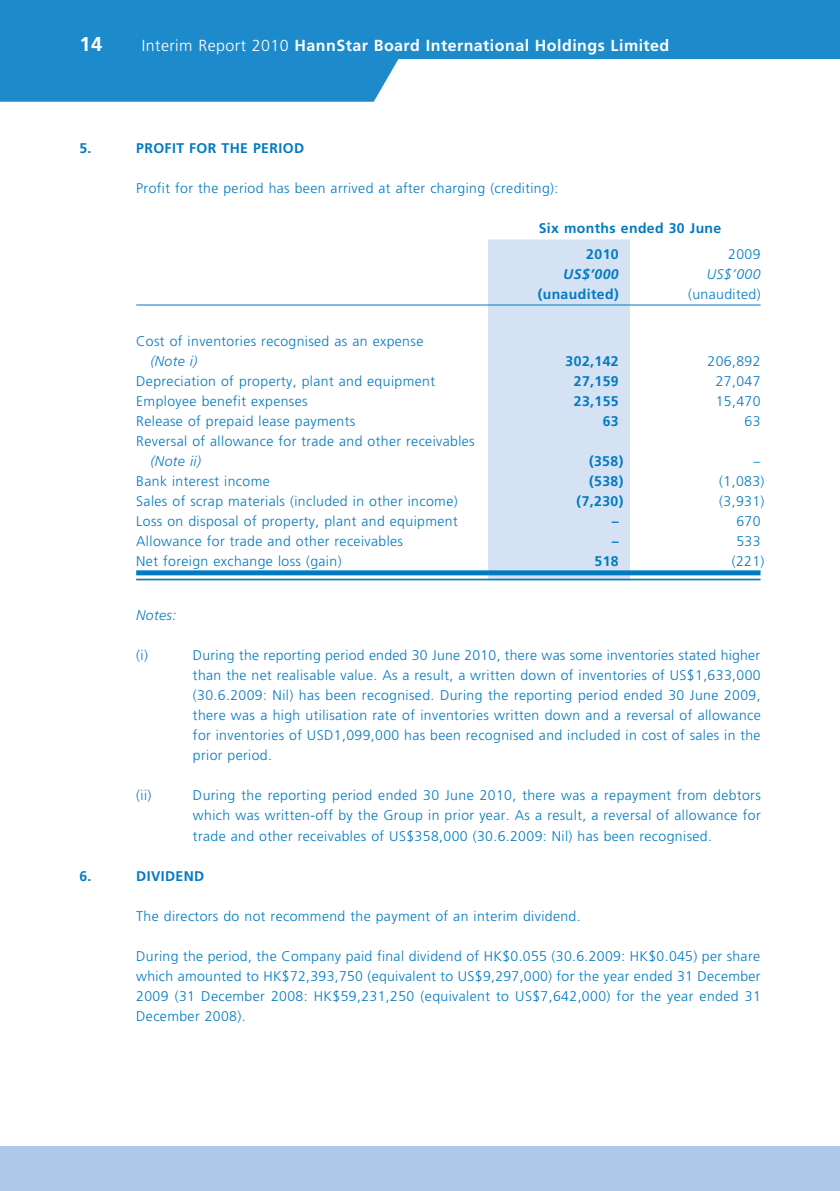
<style>
.page{position:relative;width:840px;height:1191px;background:#fff}
.page>*{position:absolute;margin:0;border:0;box-sizing:border-box;transform-origin:0 0}
.t1{font:700 20px "Frutiger LT Std";color:#fff}
.t2{font:700 16px "Frutiger LT Std";letter-spacing:.03em;color:#fff}
.t3{font:300 14px/20px "Frutiger LT Std";letter-spacing:.03em;color:#007ac2;text-align:justify}
.t4{font:700 14px/26px "Frutiger LT Std";letter-spacing:.03em;color:#007ac2}
.t5{font:italic 300 14px "Frutiger LT Std";letter-spacing:.03em;color:#007ac2}
.t6{font:italic 700 14px "Frutiger LT Std";color:#007ac2}
.s1{font-weight:300}
</style>
<div class="page">
<div style="left:0;top:0;width:432px;height:102px;background:#1c8acb"></div>
<div style="left:310px;top:0;width:529px;height:58px;background:#1c8acb"></div>
<div style="left:0;top:1146px;width:839px;height:45px;background:#adc8e8"></div>
<div style="left:488px;top:239px;width:141px;height:339px;background:#d4e2f3"></div>
<hr style="left:136px;top:304px;width:352px;height:1px;background:#007ac2">
<hr style="left:488px;top:304px;width:141px;height:1px;background:#007ac2">
<hr style="left:629px;top:304px;width:131px;height:1px;background:#007ac2">
<div style="left:136px;top:570px;width:352px;height:5px;background:#007ac2"></div>
<hr style="left:136px;top:578px;width:352px;height:2px;background:#007ac2">
<div style="left:488px;top:570px;width:141px;height:5px;background:#007ac2"></div>
<hr style="left:488px;top:578px;width:141px;height:2px;background:#007ac2">
<div style="left:629px;top:570px;width:131px;height:5px;background:#007ac2"></div>
<hr style="left:629px;top:578px;width:131px;height:2px;background:#007ac2">
<h1 class="t1" style="left:79px;top:32px;width:24px">14</h1>
<p class="t2" style="left:142px;top:36px;width:528px"><span class="s1">Interim Report 2010</span> HannStar Board International Holdings Limited</p>
<p class="t4" style="left:79px;top:136px;width:14px">5.</p>
<p class="t4" style="left:136px;top:136px;width:169px">PROFIT FOR THE PERIOD</p>
<p class="t3" style="left:136px;top:179px;width:423px">Profit for the period has been arrived at after charging (crediting):</p>
<p class="t4" style="left:586px;top:216px;width:136px;text-indent:-48px">Six months ended 30 June<br>2010</p>
<p class="t3" style="left:727px;top:245px;width:34px">2009</p>
<p class="t6" style="left:563px;top:266px;width:57px">US$’000</p>
<p class="t5" style="left:706px;top:267px;width:55px">US$’000</p>
<p class="t4" style="left:537px;top:282px;width:82px">(unaudited)</p>
<p class="t3" style="left:687px;top:285px;width:74px">(unaudited)</p>
<p class="t3" style="left:136px;top:331px;width:288px">Cost of inventories recognised as an expense</p>
<p class="t5" style="left:150px;top:353px;width:48px">(Note i)</p>
<p class="t4" style="left:565px;top:348px;width:54px">302,142</p>
<p class="t3" style="left:707px;top:351px;width:54px">206,892</p>
<p class="t3" style="left:136px;top:371px;width:300px">Depreciation of property, plant and equipment</p>
<p class="t4" style="left:573px;top:368px;width:46px">27,159</p>
<p class="t3" style="left:715px;top:371px;width:46px">27,047</p>
<p class="t3" style="left:136px;top:391px;width:173px">Employee benefit expenses</p>
<p class="t4" style="left:573px;top:388px;width:46px">23,155</p>
<p class="t3" style="left:715px;top:391px;width:46px">15,470</p>
<p class="t3" style="left:136px;top:411px;width:220px">Release of prepaid lease payments</p>
<p class="t4" style="left:602px;top:408px;width:17px">63</p>
<p class="t3" style="left:744px;top:411px;width:17px">63</p>
<p class="t3" style="left:136px;top:431px;width:340px">Reversal of allowance for trade and other receivables</p>
<p class="t5" style="left:150px;top:453px;width:52px">(Note ii)</p>
<p class="t4" style="left:588px;top:448px;width:36px">(358)</p>
<p class="t3" style="left:753px;top:451px;width:8px">–</p>
<p class="t3" style="left:136px;top:471px;width:135px">Bank interest income</p>
<p class="t4" style="left:588px;top:468px;width:36px">(538)</p>
<p class="t3" style="left:718px;top:471px;width:47px">(1,083)</p>
<p class="t3" style="left:136px;top:491px;width:323px">Sales of scrap materials (included in other income)</p>
<p class="t4" style="left:576px;top:488px;width:48px">(7,230)</p>
<p class="t3" style="left:718px;top:491px;width:47px">(3,931)</p>
<p class="t3" style="left:136px;top:511px;width:323px">Loss on disposal of property, plant and equipment</p>
<p class="t4" style="left:611px;top:508px;width:8px">–</p>
<p class="t3" style="left:736px;top:511px;width:26px">670</p>
<p class="t3" style="left:136px;top:531px;width:268px">Allowance for trade and other receivables</p>
<p class="t4" style="left:611px;top:528px;width:8px">–</p>
<p class="t3" style="left:736px;top:531px;width:26px">533</p>
<p class="t3" style="left:136px;top:551px;width:207px">Net foreign exchange loss (gain)</p>
<p class="t4" style="left:594px;top:548px;width:26px">518</p>
<p class="t3" style="left:731px;top:551px;width:34px">(221)</p>
<p class="t5" style="left:136px;top:607px;width:42px">Notes:</p>
<p class="t3" style="left:136px;top:646px;width:13px">(i)</p>
<p class="t3" style="left:193px;top:646px;width:569px">During the reporting period ended 30 June 2010, there was some inventories stated higher than the net realisable value. As a result, a written down of inventories of US$1,633,000 (30.6.2009: Nil) has been recognised. During the reporting period ended 30 June 2009, there was a high utilisation rate of inventories written down and a reversal of allowance for inventories of USD1,099,000 has been recognised and included in cost of sales in the prior period.</p>
<p class="t3" style="left:136px;top:786px;width:17px">(ii)</p>
<p class="t3" style="left:193px;top:786px;width:569px">During the reporting period ended 30 June 2010, there was a repayment from debtors which was written-off by the Group in prior year. As a result, a reversal of allowance for trade and other receivables of US$358,000 (30.6.2009: Nil) has been recognised.</p>
<p class="t4" style="left:79px;top:862px;width:14px">6.</p>
<p class="t4" style="left:136px;top:862px;width:70px">DIVIDEND</p>
<p class="t3" style="left:136px;top:906px;width:446px">The directors do not recommend the payment of an interim dividend.</p>
<p class="t3" style="left:136px;top:946px;width:625px">During the period, the Company paid final dividend of HK$0.055 (30.6.2009: HK$0.045) per share which amounted to HK$72,393,750 (equivalent to US$9,297,000) for the year ended 31 December 2009 (31 December 2008: HK$59,231,250 (equivalent to US$7,642,000) for the year ended 31<br>December 2008).</p>
</div>
